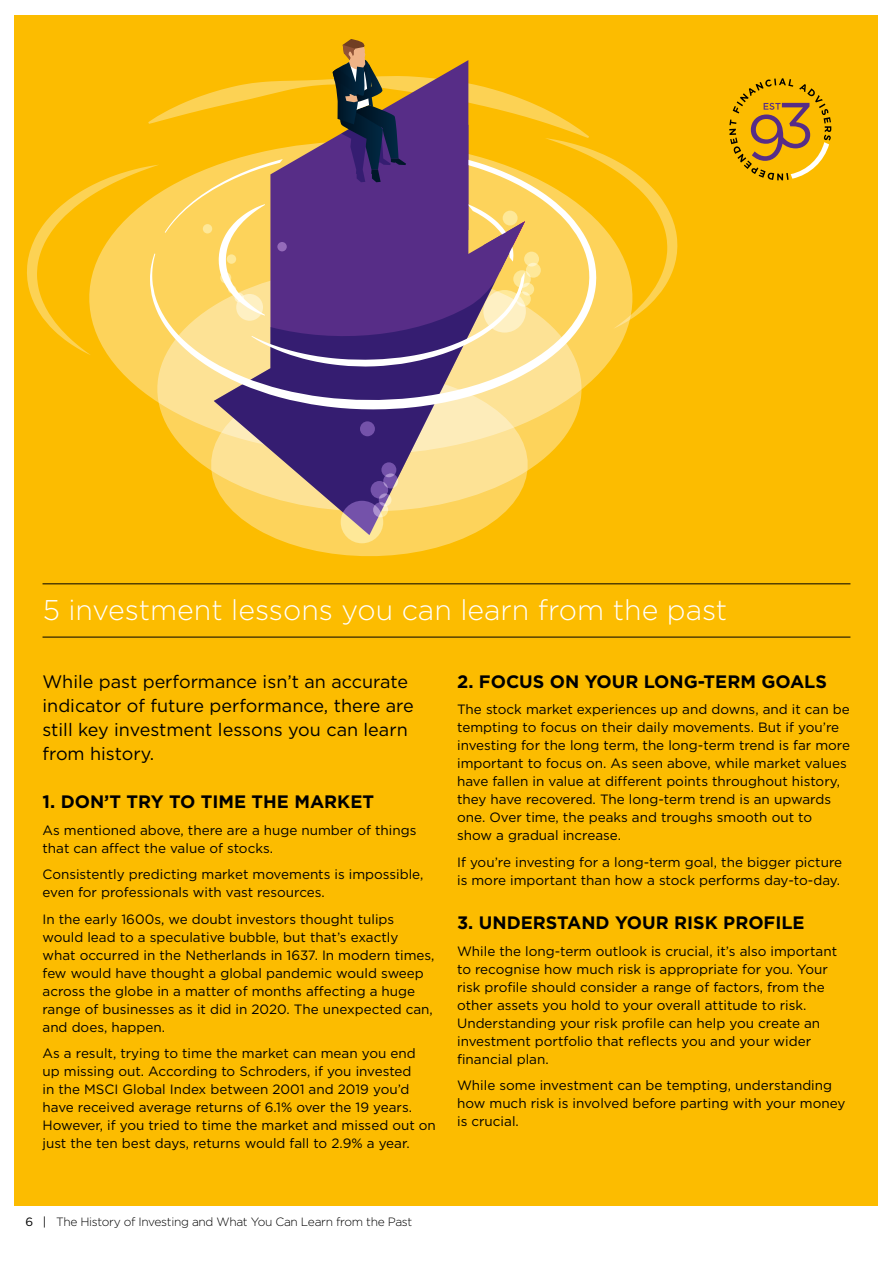
<style>
.page{position:relative;width:893px;height:1263px;background:#fff}
.page>*{position:absolute;margin:0;border:0;box-sizing:border-box;transform-origin:0 0}
.t1{font:300 28.5px "Gotham";color:#fff}
.t2{font:18px/24px "Gotham";color:#000}
.t3{font:700 18px "Gotham";color:#000}
.t4{font:13.5px/18px "Gotham";color:#000}
.t5{font:300 12px "Gotham";letter-spacing:-.025em;color:#000}
.s1{font-weight:400}
</style>
<div class="page">
<div style="left:15px;top:15px;width:863px;height:1190px;background:#fcbc00"></div>
<svg style="left:729px;top:78px;width:102px;height:102px"></svg>
<hr style="left:43px;top:584px;width:807px;height:1px;background:#000">
<hr style="left:43px;top:637px;width:807px;height:1px;background:#000">
<svg style="left:211px;top:455px;width:317px;height:101px"></svg>
<svg style="left:117px;top:367px;width:488px;height:88px"></svg>
<svg style="left:496px;top:410px;width:29px;height:125px;fill:#fde295"></svg>
<svg style="left:214px;top:410px;width:282px;height:125px;background:#b79979"></svg>
<svg style="left:150px;top:367px;width:447px;height:43px;background:#b39c91"></svg>
<svg style="left:341px;top:501px;width:42px;height:42px"></svg>
<svg style="left:373px;top:502px;width:15px;height:15px"></svg>
<svg style="left:379px;top:493px;width:12px;height:13px"></svg>
<svg style="left:371px;top:481px;width:17px;height:17px"></svg>
<svg style="left:383px;top:473px;width:15px;height:15px"></svg>
<svg style="left:381px;top:462px;width:15px;height:15px"></svg>
<div style="left:360px;top:421px;width:15px;height:15px;background:#7452aa;border-radius:50%"></div>
<svg style="left:27px;top:39px;width:650px;height:328px"></svg>
<h1 class="t1" style="left:43px;top:592px;width:686px">5 investment lessons you can learn from the past</h1>
<h2 class="t2" style="left:43px;top:669px;width:373px">While past performance isn’t an accurate indicator of future performance, there are still key investment lessons you can learn from history.</h2>
<h2 class="t3" style="left:43px;top:790px;width:333px">1. DON’T TRY TO TIME THE MARKET</h2>
<p class="t4" style="left:43px;top:821px;width:375px">As mentioned above, there are a huge number of things that can affect the value of stocks.</p>
<p class="t4" style="left:43px;top:865px;width:382px">Consistently predicting market movements is impossible, even for professionals with vast resources.</p>
<p class="t4" style="left:43px;top:910px;width:393px">In the early 1600s, we doubt investors thought tulips would lead to a speculative bubble, but that’s exactly what occurred in the Netherlands in 1637. In modern times, few would have thought a global pandemic would sweep across the globe in a matter of months affecting a huge range of businesses as it did in 2020. The unexpected can, and does, happen.</p>
<p class="t4" style="left:43px;top:1044px;width:395px">As a result, trying to time the market can mean you end up missing out. According to Schroders, if you invested<br>in the MSCI Global Index between 2001 and 2019 you’d have received average returns of 6.1% over the 19 years.<br>However, if you tried to time the market and missed out on just the ten best days, returns would fall to 2.9% a year.</p>
<h2 class="t3" style="left:457px;top:669px;width:371px">2. FOCUS ON YOUR LONG-TERM GOALS</h2>
<p class="t4" style="left:457px;top:700px;width:394px">The stock market experiences up and downs, and it can be tempting to focus on their daily movements. But if you’re investing for the long term, the long-term trend is far more important to focus on. As seen above, while market values have fallen in value at different points throughout history, they have recovered. The long-term trend is an upwards one. Over time, the peaks and troughs smooth out to show a gradual increase.</p>
<p class="t4" style="left:457px;top:853px;width:386px">If you’re investing for a long-term goal, the bigger picture is more important than how a stock performs day-to-day.</p>
<h2 class="t3" style="left:457px;top:911px;width:349px">3. UNDERSTAND YOUR RISK PROFILE</h2>
<p class="t4" style="left:457px;top:942px;width:381px">While the long-term outlook is crucial, it’s also important to recognise how much risk is appropriate for you. Your risk profile should consider a range of factors, from the other assets you hold to your overall attitude to risk.<br>Understanding your risk profile can help you create an investment portfolio that reflects you and your wider financial plan.</p>
<p class="t4" style="left:457px;top:1076px;width:390px">While some investment can be tempting, understanding how much risk is involved before parting with your money is crucial.</p>
<p class="t5" style="left:26px;top:1214px;width:388px"><span class="s1">6 |</span> The History of Investing and What You Can Learn from the Past</p>
</div>
